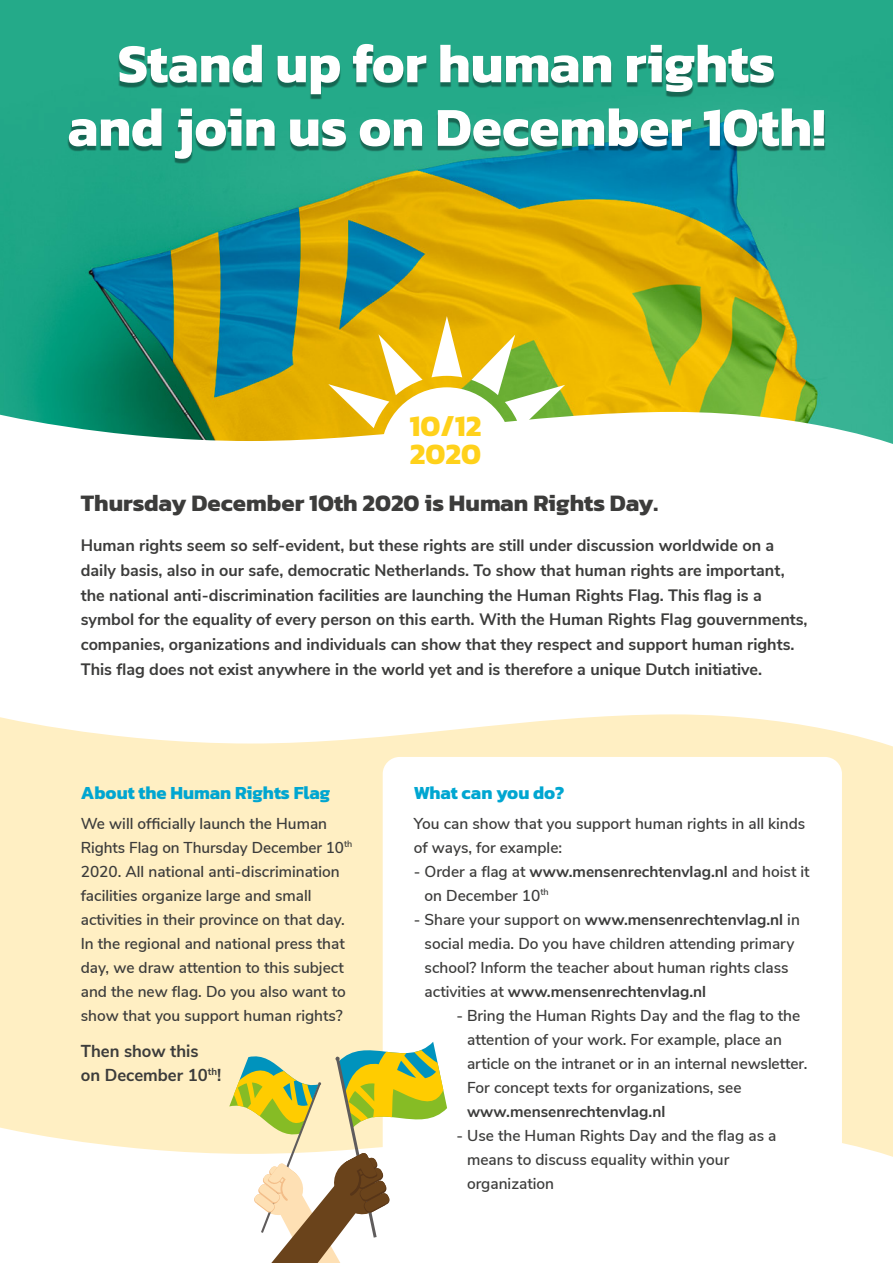
<style>
.page{position:relative;width:893px;height:1263px;background:#fff}
.page>*{position:absolute;margin:0;border:0;box-sizing:border-box;transform-origin:0 0}
.t1{font:700 55.5px/63.6px "Kanit";color:#fff;text-align:center}
.t2{font:700 30px/27.8px "Kanit";color:#ffd11b}
.t3{font:700 24px "Kanit";color:#3c3c3b}
.t4{font:700 18.75px "Kanit";color:#00a6d1}
.t5{font:700 17.25px/24px "Nunito Sans";color:#3c3c3b}
.t6{font:700 16.5px/24.8px "Nunito Sans";color:#3c3c3b}
.t7{font:600 15.75px/24px "Nunito Sans";color:#3c3c3b}
.t8{font:700 15.75px "Nunito Sans";color:#3c3c3b}
.s1{font-weight:700}
</style>
<div class="page">
<img style="left:0;top:0;width:893px;height:412px">
<svg style="left:0;top:412px;width:893px;height:32px"></svg>
<svg style="left:0;top:714px;width:893px;height:320px;background:#fff0c8"></svg>
<div style="left:383px;top:757px;width:459px;height:423px;background:#fff;border-radius:17px"></div>
<div style="left:67px;top:48px;width:758px;height:116px;background:#000;opacity:.4"></div>
<svg style="left:0;top:1034px;width:893px;height:229px"></svg>
<svg style="left:432px;top:316px;width:30px;height:61px"></svg>
<svg style="left:328px;top:334px;width:95px;height:94px"></svg>
<div style="left:381px;top:387px;width:132px;height:132px;background:#fff;border-radius:50%"></div>
<svg style="left:471px;top:335px;width:94px;height:93px"></svg>
<svg style="left:523px;top:438px;width:60px;height:6px"></svg>
<svg style="left:310px;top:437px;width:61px;height:7px"></svg>
<h1 class="t1" style="left:68px;top:30px;width:759px">Stand up for human rights and join us on December 10th!</h1>
<h2 class="t2" style="left:409px;top:411px;width:73px">10/12<br>2020</h2>
<h3 class="t3" style="left:81px;top:484px;width:579px">Thursday December 10th 2020 is Human Rights Day.</h3>
<p class="t6" style="left:81px;top:532px;width:728px">Human rights seem so self-evident, but these rights are still under discussion worldwide on a daily basis, also in our safe, democratic Netherlands. To show that human rights are important, the national anti-discrimination facilities are launching the Human Rights Flag. This flag is a symbol for the equality of every person on this earth. With the Human Rights Flag gouvernments, companies, organizations and individuals can show that they respect and support human rights.<br>This flag does not exist anywhere in the world yet and is therefore a unique Dutch initiative.</p>
<p class="t4" style="left:81px;top:778px;width:251px">About the Human Rights Flag</p>
<p class="t7" style="left:81px;top:810px;width:273px">We will officially launch the Human Rights Flag on Thursday December 10<sup>th </sup>2020. All national anti-discrimination facilities organize large and small activities in their province on that day.<br>In the regional and national press that day, we draw attention to this subject and the new flag. Do you also want to show that you support human rights?</p>
<p class="t5" style="left:81px;top:1038px;width:142px">Then show this on December 10<sup>th</sup>!</p>
<p class="t4" style="left:414px;top:778px;width:152px">What can you do?</p>
<p class="t7" style="left:414px;top:810px;width:393px">You can show that you support human rights in all kinds of ways, for example:</p>
<p class="t7" style="left:425px;top:858px;width:387px;text-indent:-11px">- Order a flag at <span class="s1">www.mensenrechtenvlag.nl</span> and hoist it on December 10<sup>th</sup></p>
<p class="t7" style="left:425px;top:906px;width:377px;text-indent:-11px">- Share your support on <span class="s1">www.mensenrechtenvlag.nl</span> in social media. Do you have children attending primary school? Inform the teacher about human rights class activities at <span class="s1">www.mensenrechtenvlag.nl</span></p>
<p class="t7" style="left:467px;top:1002px;width:342px;text-indent:-11px">- Bring the Human Rights Day and the flag to the attention of your work. For example, place an article on the intranet or in an internal newsletter.<br>For concept texts for organizations, see</p>
<p class="t8" style="left:467px;top:1100px;width:200px">www.mensenrechtenvlag.nl</p>
<p class="t7" style="left:467px;top:1122px;width:311px;text-indent:-11px">- Use the Human Rights Day and the flag as a means to discuss equality within your organization</p>
</div>
